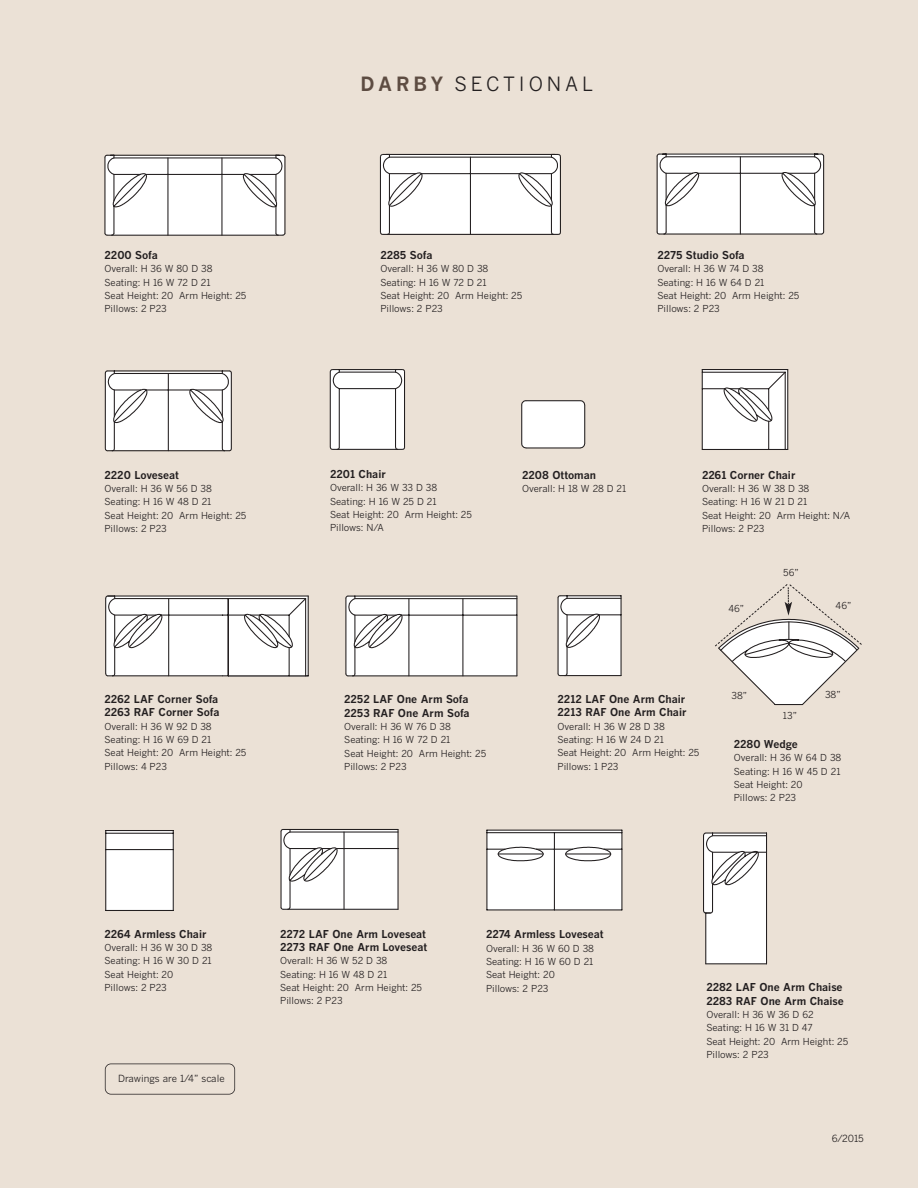
<style>
.page{position:relative;width:918px;height:1188px;background:#ebe1d6}
.page>*{position:absolute;margin:0;border:0;box-sizing:border-box;transform-origin:0 0}
.t1{font:19.5px "Benton Gothic";letter-spacing:.2em;color:#231f20}
.t2{font:700 10.8px/13.4px "Benton Gothic";color:#231f20}
.t3{font:9.75px "Benton Gothic";color:#231f20}
.t4{font:9.6px/13.4px "Benton Gothic";color:#231f20}
.s1{font-weight:700;color:#5d4c42}
</style>
<div class="page">
<svg style="left:105px;top:595px;width:204px;height:81px;background:#e3e2e2"></svg>
<svg style="left:104px;top:155px;width:181px;height:81px;background:#e8e7e8"></svg>
<svg style="left:330px;top:369px;width:75px;height:81px;background:#e9e8e8"></svg>
<svg style="left:105px;top:370px;width:127px;height:81px;background:#e5e5e5"></svg>
<div style="left:487px;top:830px;width:135px;height:80px;background:#fff"></div>
<hr style="left:487px;top:832px;width:135px;height:1px;background:#231f20">
<hr style="left:486px;top:830px;width:1px;height:80px;background:#231f20">
<svg style="left:487px;top:846px;width:134px;height:16px"></svg>
<hr style="left:621px;top:830px;width:1px;height:80px;background:#231f20">
<hr style="left:487px;top:830px;width:135px;height:1px;background:#231f20">
<hr style="left:554px;top:833px;width:1px;height:77px;background:#231f20">
<hr style="left:566px;top:853px;width:45px;height:2px;background:#231f20">
<hr style="left:536px;top:849px;width:37px;height:1px;background:#231f20">
<hr style="left:487px;top:909px;width:135px;height:1px;background:#231f20">
<svg style="left:657px;top:154px;width:167px;height:81px;background:#ebeaea"></svg>
<svg style="left:703px;top:832px;width:64px;height:132px;background:#eaeaea"></svg>
<svg style="left:280px;top:829px;width:119px;height:81px;background:#e6e6e6"></svg>
<div style="left:106px;top:831px;width:67px;height:79px;background:#fff"></div>
<hr style="left:105px;top:831px;width:1px;height:79px;background:#231f20">
<hr style="left:106px;top:910px;width:67px;height:1px;background:#231f20">
<hr style="left:106px;top:833px;width:67px;height:1px;background:#231f20">
<hr style="left:106px;top:830px;width:67px;height:1px;background:#231f20">
<hr style="left:173px;top:831px;width:1px;height:79px;background:#231f20">
<hr style="left:106px;top:849px;width:67px;height:1px;background:#231f20">
<svg style="left:380px;top:154px;width:181px;height:81px;background:#e8e8e8"></svg>
<div style="left:521px;top:400px;width:64px;height:49px;background:#fff"></div>
<hr style="left:526px;top:400px;width:54px;height:1px;background:#231f20">
<hr style="left:521px;top:405px;width:1px;height:38px;background:#231f20">
<hr style="left:526px;top:447px;width:54px;height:2px;background:#231f20">
<hr style="left:584px;top:405px;width:1px;height:38px;background:#231f20">
<svg style="left:702px;top:369px;width:86px;height:81px;background:#e3e2e2"></svg>
<svg style="left:558px;top:595px;width:64px;height:81px;background:#e5e4e4"></svg>
<svg style="left:345px;top:596px;width:172px;height:80px;background:#eaeaea"></svg>
<div style="left:105px;top:1064px;width:130px;height:31px;border:2px solid #231f20;border-radius:6px"></div>
<hr style="left:0;top:110px;width:1px;height:139px;background:#e2e5e6">
<hr style="left:0;top:0;width:1px;height:116px;background:#768d95">
<svg style="left:715px;top:584px;width:147px;height:121px"></svg>
<h1 class="t1" style="left:361px;top:73px;width:234px"><span class="s1">DARBY</span> SECTIONAL</h1>
<p class="t2" style="left:104px;top:249px;width:55px">2200 Sofa</p>
<p class="t4" style="left:104px;top:262px;width:143px">Overall: H 36 W 80 D 38<br>Seating: H 16 W 72 D 21<br>Seat Height: 20 Arm Height: 25<br>Pillows: 2 P23</p>
<p class="t2" style="left:380px;top:249px;width:54px">2285 Sofa</p>
<p class="t4" style="left:380px;top:262px;width:143px">Overall: H 36 W 80 D 38<br>Seating: H 16 W 72 D 21<br>Seat Height: 20 Arm Height: 25<br>Pillows: 2 P23</p>
<p class="t2" style="left:657px;top:249px;width:89px">2275 Studio Sofa</p>
<p class="t4" style="left:657px;top:262px;width:143px">Overall: H 36 W 74 D 38<br>Seating: H 16 W 64 D 21<br>Seat Height: 20 Arm Height: 25<br>Pillows: 2 P23</p>
<p class="t2" style="left:105px;top:468px;width:76px">2220 Loveseat</p>
<p class="t4" style="left:104px;top:482px;width:143px">Overall: H 36 W 56 D 38<br>Seating: H 16 W 48 D 21<br>Seat Height: 20 Arm Height: 25<br>Pillows: 2 P23</p>
<p class="t2" style="left:105px;top:693px;width:116px">2262 LAF Corner Sofa<br>2263 RAF Corner Sofa</p>
<p class="t4" style="left:104px;top:720px;width:143px">Overall: H 36 W 92 D 38<br>Seating: H 16 W 69 D 21<br>Seat Height: 20 Arm Height: 25<br>Pillows: 4 P23</p>
<p class="t2" style="left:330px;top:468px;width:57px">2201 Chair</p>
<p class="t4" style="left:330px;top:481px;width:143px">Overall: H 36 W 33 D 38<br>Seating: H 16 W 25 D 21<br>Seat Height: 20 Arm Height: 25<br>Pillows: N/A</p>
<p class="t2" style="left:344px;top:693px;width:127px">2252 LAF One Arm Sofa<br>2253 RAF One Arm Sofa</p>
<p class="t4" style="left:344px;top:720px;width:143px">Overall: H 36 W 76 D 38<br>Seating: H 16 W 72 D 21<br>Seat Height: 20 Arm Height: 25<br>Pillows: 2 P23</p>
<p class="t2" style="left:522px;top:468px;width:76px">2208 Ottoman</p>
<p class="t4" style="left:522px;top:482px;width:106px">Overall: H 18 W 28 D 21</p>
<p class="t2" style="left:702px;top:468px;width:95px">2261 Corner Chair</p>
<p class="t4" style="left:702px;top:482px;width:150px">Overall: H 36 W 38 D 38<br>Seating: H 16 W 21 D 21<br>Seat Height: 20 Arm Height: N/A<br>Pillows: 2 P23</p>
<p class="t4" style="left:783px;top:566px;width:17px">56”</p>
<p class="t4" style="left:728px;top:602px;width:17px">46”</p>
<p class="t4" style="left:836px;top:599px;width:17px">46”</p>
<p class="t2" style="left:558px;top:693px;width:130px">2212 LAF One Arm Chair<br>2213 RAF One Arm Chair</p>
<p class="t4" style="left:558px;top:720px;width:143px">Overall: H 36 W 28 D 38<br>Seating: H 16 W 24 D 21<br>Seat Height: 20 Arm Height: 25<br>Pillows: 1 P23</p>
<p class="t4" style="left:732px;top:689px;width:17px">38”</p>
<p class="t4" style="left:825px;top:688px;width:17px">38”</p>
<p class="t4" style="left:783px;top:709px;width:16px">13”</p>
<p class="t2" style="left:734px;top:737px;width:65px">2280 Wedge</p>
<p class="t4" style="left:734px;top:751px;width:109px">Overall: H 36 W 64 D 38<br>Seating: H 16 W 45 D 21<br>Seat Height: 20<br>Pillows: 2 P23</p>
<p class="t2" style="left:105px;top:927px;width:103px">2264 Armless Chair</p>
<p class="t4" style="left:104px;top:941px;width:109px">Overall: H 36 W 30 D 38<br>Seating: H 16 W 30 D 21<br>Seat Height: 20<br>Pillows: 2 P23</p>
<p class="t3" style="left:118px;top:1073px;width:108px">Drawings are 1/4” scale</p>
<p class="t2" style="left:280px;top:927px;width:149px">2272 LAF One Arm Loveseat<br>2273 RAF One Arm Loveseat</p>
<p class="t4" style="left:280px;top:954px;width:143px">Overall: H 36 W 52 D 38<br>Seating: H 16 W 48 D 21<br>Seat Height: 20 Arm Height: 25<br>Pillows: 2 P23</p>
<p class="t2" style="left:486px;top:928px;width:119px">2274 Armless Loveseat</p>
<p class="t4" style="left:486px;top:942px;width:109px">Overall: H 36 W 60 D 38<br>Seating: H 16 W 60 D 21<br>Seat Height: 20<br>Pillows: 2 P23</p>
<p class="t2" style="left:706px;top:981px;width:139px">2282 LAF One Arm Chaise<br>2283 RAF One Arm Chaise</p>
<p class="t4" style="left:706px;top:1008px;width:143px">Overall: H 36 W 36 D 62<br>Seating: H 16 W 31 D 47<br>Seat Height: 20 Arm Height: 25<br>Pillows: 2 P23</p>
<p class="t3" style="left:832px;top:1133px;width:34px">6/2015</p>
</div>
